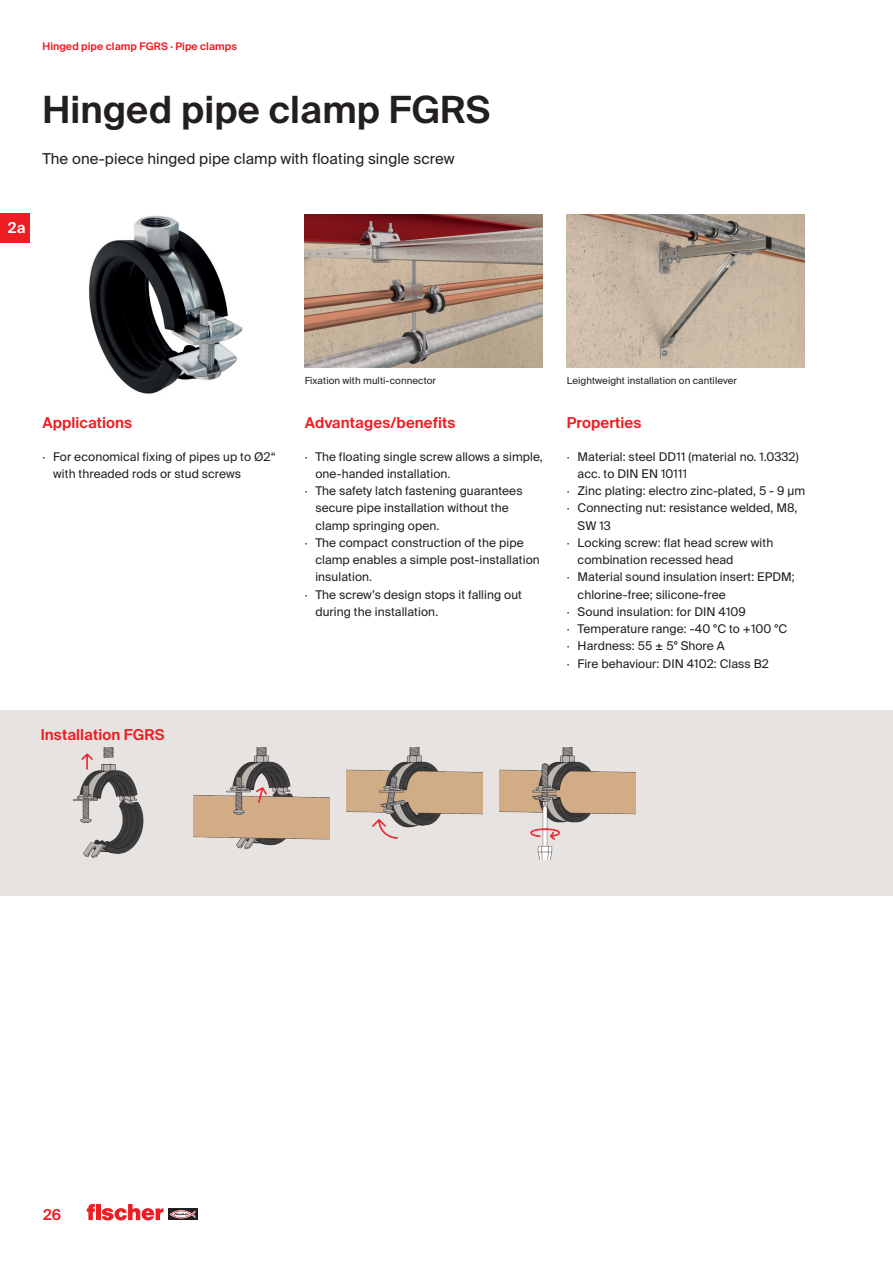
<style>
.page{position:relative;width:893px;height:1263px;background:#fff}
.page>*{position:absolute;margin:0;border:0;box-sizing:border-box;transform-origin:0 0}
.CB_AF_01_HEAD_25PT_S{font:600 37.5px "fischerstrong";letter-spacing:.005em;color:#231f20}
.CB_AF_02_SUBHEAD_REG{font:15px "fischerstrong";letter-spacing:.005em;color:#231f20}
.CB_AF_02_SUBHEAD_SB{font:600 15px "fischerstrong";letter-spacing:.005em;color:#ee1d23}
._04_ZWISCHENHEAD_10P{font:600 15px "fischerstrong";letter-spacing:.005em;color:#ee1d23}
.CB_AF_05_TABS_SB_LEF{font:600 15px "fischerstrong";color:#fff}
.CB_AF_08_PAGINATION{font:600 15px "fischerstrong";color:#ee1d23}
.t1{font:12px/17.2px "fischerstrong";letter-spacing:.005em;color:#231f20}
.CB_AF_08_PAGINATION-2{font:600 10.5px "fischerstrong";letter-spacing:.005em;color:#ee1d23}
.CB_AF_04_CAPTION_REG{font:9.75px "fischerstrong";letter-spacing:.005em;color:#231f20}
</style>
<div class="page">
<svg style="left:168px;top:1208px;width:29px;height:12px"></svg>
<svg style="left:169px;top:1210px;width:26px;height:8px"></svg>
<svg style="left:87px;top:1204px;width:76px;height:16px"></svg>
<img style="left:305px;top:215px;width:237px;height:153px">
<img style="left:89px;top:215px;width:154px;height:179px">
<img style="left:567px;top:215px;width:238px;height:153px">
<div style="left:0;top:710px;width:893px;height:186px;background:#e6e3e0"></div>
<img style="left:73px;top:748px;width:71px;height:110px">
<img style="left:194px;top:748px;width:136px;height:102px">
<img style="left:347px;top:748px;width:136px;height:91px">
<img style="left:500px;top:748px;width:136px;height:112px">
<div style="left:0;top:213px;width:30px;height:29px;background:#ee1d23"></div>
<p class="CB_AF_08_PAGINATION-2" style="left:43px;top:41px;width:196px">Hinged pipe clamp FGRS · Pipe clamps</p>
<p class="CB_AF_01_HEAD_25PT_S" style="left:43px;top:88px;width:449px">Hinged pipe clamp FGRS</p>
<p class="CB_AF_02_SUBHEAD_REG" style="left:43px;top:150px;width:414px">The one-piece hinged pipe clamp with floating single screw</p>
<p class="CB_AF_05_TABS_SB_LEF" style="left:8px;top:219px;width:19px">2a</p>
<p class="CB_AF_02_SUBHEAD_SB" style="left:43px;top:414px;width:91px">Applications</p>
<p class="t1" style="left:53px;top:448px;width:224px;text-indent:-11px">· For economical fixing of pipes up to Ø2“ with threaded rods or stud screws</p>
<p class="_04_ZWISCHENHEAD_10P" style="left:41px;top:726px;width:125px">Installation FGRS</p>
<p class="CB_AF_04_CAPTION_REG" style="left:305px;top:375px;width:133px">Fixation with multi-connector</p>
<p class="CB_AF_04_CAPTION_REG" style="left:567px;top:375px;width:171px">Leightweight installation on cantilever</p>
<p class="CB_AF_02_SUBHEAD_SB" style="left:305px;top:414px;width:152px">Advantages/benefits</p>
<p class="t1" style="left:315px;top:448px;width:229px;text-indent:-11px">· The floating single screw allows a simple, one-handed installation.</p>
<p class="t1" style="left:315px;top:482px;width:209px;text-indent:-11px">· The safety latch fastening guarantees secure pipe installation without the clamp springing open.</p>
<p class="t1" style="left:315px;top:534px;width:226px;text-indent:-11px">· The compact construction of the pipe clamp enables a simple post-installation insulation.</p>
<p class="t1" style="left:315px;top:586px;width:208px;text-indent:-11px">· The screw’s design stops it falling out during the installation.</p>
<p class="CB_AF_02_SUBHEAD_SB" style="left:567px;top:414px;width:76px">Properties</p>
<p class="t1" style="left:578px;top:448px;width:223px;text-indent:-11px">· Material: steel DD11 (material no. 1.0332) acc. to DIN EN 10111</p>
<p class="t1" style="left:567px;top:482px;width:240px">· Zinc plating: electro zinc-plated, 5 - 9 µm</p>
<p class="t1" style="left:578px;top:499px;width:221px;text-indent:-11px">· Connecting nut: resistance welded, M8,<br>SW 13</p>
<p class="t1" style="left:578px;top:534px;width:197px;text-indent:-11px">· Locking screw: flat head screw with combination recessed head</p>
<p class="t1" style="left:578px;top:568px;width:219px;text-indent:-11px">· Material sound insulation insert: EPDM; chlorine-free; silicone-free</p>
<p class="t1" style="left:567px;top:603px;width:180px">· Sound insulation: for DIN 4109</p>
<p class="t1" style="left:567px;top:620px;width:222px">· Temperature range: -40 °C to +100 °C</p>
<p class="t1" style="left:567px;top:637px;width:159px">· Hardness: 55 ± 5° Shore A</p>
<p class="t1" style="left:567px;top:655px;width:204px">· Fire behaviour: DIN 4102: Class B2</p>
<p class="CB_AF_08_PAGINATION" style="left:43px;top:1206px;width:20px">26</p>
</div>
